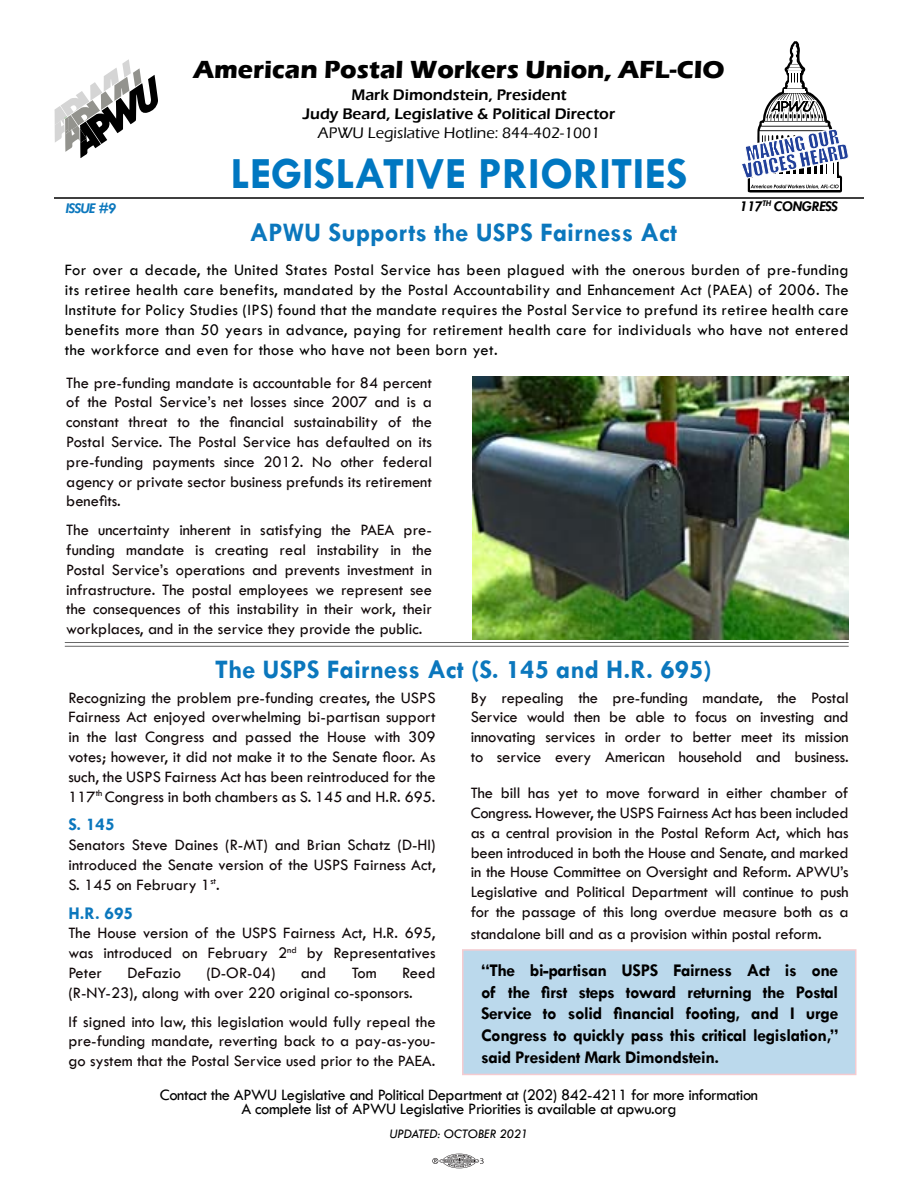
<style>
.page{position:relative;width:918px;height:1188px;background:#fff}
.page>*{position:absolute;margin:0;border:0;box-sizing:border-box;transform-origin:0 0}
.t1{font:700 45px "Tw Cen";color:#0077c1}
.t2{font:700 27px "Tw Cen";color:#0b77bd}
.t3{font:700 25.5px "Eras ITC";color:#000}
.t4{font:700 18px/21.6px "Tw Cen";letter-spacing:-.025em;color:#000;text-align:justify}
.t5{font:700 18px "Tw Cen";color:#0b77bd}
.t6{font:16.5px/19.8px "Tw Cen";color:#0f0708;text-align:justify}
.t7{font:16.5px/19.8px "Tw Cen";letter-spacing:-.025em;color:#000;text-align:center}
.t8{font:600 15.75px/18.9px "Eras ITC";color:#000;text-align:center}
.t9{font:500 15.75px "Eras ITC";color:#000}
.t10{font:italic 700 15px "Tw Cen";letter-spacing:-.025em;color:#000}
.t11{font:italic 700 15px "Tw Cen";letter-spacing:-.025em;color:#0b77bd}
.t12{font:italic 13.5px "Tw Cen";letter-spacing:-.025em;color:#000}
</style>
<div class="page">
<svg style="left:742px;top:41px;width:107px;height:152px"></svg>
<svg style="left:54px;top:59px;width:104px;height:99px"></svg>
<hr style="left:54px;top:197px;width:810px;height:2px;background:#000">
<hr style="left:65px;top:642px;width:784px;height:1px;background:#000">
<hr style="left:65px;top:646px;width:784px;height:1px;background:#000">
<div style="left:462px;top:949px;width:394px;height:126px;background:#bbd9ec"></div>
<img style="left:472px;top:376px;width:377px;height:263px">
<svg style="left:432px;top:1154px;width:52px;height:14px"></svg>
<p class="t11" style="left:66px;top:199px;width:52px">ISSUE #9</p>
<h3 class="t3" style="left:193px;top:55px;width:533px">American Postal Workers Union, AFL-CIO</h3>
<p class="t8" style="left:303px;top:86px;width:314px">Mark Dimondstein, President<br>Judy Beard, Legislative &amp; Political Director</p>
<p class="t9" style="left:318px;top:124px;width:284px">APWU Legislative Hotline: 844-402-1001</p>
<h1 class="t1" style="left:231px;top:147px;width:458px">LEGISLATIVE PRIORITIES</h1>
<h2 class="t2" style="left:250px;top:216px;width:429px">APWU Supports the USPS Fairness Act</h2>
<p class="t10" style="left:740px;top:197px;width:100px">117<sup>TH</sup> CONGRESS</p>
<p class="t7" style="left:65px;top:260px;width:786px;text-align:justify">For over a decade, the United States Postal Service has been plagued with the onerous burden of pre-funding its retiree health care benefits, mandated by the Postal Accountability and Enhancement Act (PAEA) of 2006. The Institute for Policy Studies (IPS) found that the mandate requires the Postal Service to prefund its retiree health care benefits more than 50 years in advance, paying for retirement health care for individuals who have not entered the workforce and even for those who have not been born yet.</p>
<p class="t6" style="left:66px;top:372px;width:367px">The pre-funding mandate is accountable for 84 percent of the Postal Service’s net losses since 2007 and is a constant threat to the financial sustainability of the Postal Service. The Postal Service has defaulted on its pre-funding payments since 2012. No other federal agency or private sector business prefunds its retirement benefits.</p>
<p class="t6" style="left:66px;top:520px;width:367px">The uncertainty inherent in satisfying the PAEA pre&shy;funding mandate is creating real instability in the Postal Service’s operations and prevents investment in infrastructure. The postal employees we represent see the consequences of this instability in their work, their workplaces, and in the service they provide the public.</p>
<h2 class="t2" style="left:215px;top:653px;width:498px">The USPS Fairness Act (S. 145 and H.R. 695)</h2>
<p class="t6" style="left:68px;top:687px;width:369px">Recognizing the problem pre-funding creates, the USPS Fairness Act enjoyed overwhelming bi-partisan support in the last Congress and passed the House with 309 votes; however, it did not make it to the Senate floor. As such, the USPS Fairness Act has been reintroduced for the 117<sup>th</sup> Congress in both chambers as S. 145 and H.R. 695.</p>
<p class="t5" style="left:68px;top:814px;width:48px">S. 145</p>
<p class="t6" style="left:68px;top:835px;width:369px">Senators Steve Daines (R-MT) and Brian Schatz (D-HI) introduced the Senate version of the USPS Fairness Act, S. 145 on February 1<sup>st</sup>.</p>
<p class="t5" style="left:68px;top:902px;width:66px">H.R. 695</p>
<p class="t6" style="left:68px;top:923px;width:369px">The House version of the USPS Fairness Act, H.R. 695, was introduced on February 2<sup>nd</sup> by Representatives Peter</p>
<p class="t6" style="left:128px;top:963px;width:55px">DeFazio</p>
<p class="t6" style="left:206px;top:963px;width:71px">(D-OR-04)</p>
<p class="t6" style="left:301px;top:963px;width:27px">and</p>
<p class="t6" style="left:352px;top:963px;width:27px">Tom</p>
<p class="t6" style="left:68px;top:963px;width:369px;text-indent:334px">Reed (R-NY-23), along with over 220 original co-sponsors.</p>
<p class="t6" style="left:68px;top:1011px;width:369px">If signed into law, this legislation would fully repeal the pre-funding mandate, reverting back to a pay-as-you&shy;go system that the Postal Service used prior to the PAEA.</p>
<p class="t6" style="left:471px;top:687px;width:380px">By repealing the pre-funding mandate, the Postal Service would then be able to focus on investing and innovating services in order to better meet its mission to service every American household and business.</p>
<p class="t6" style="left:471px;top:783px;width:380px">The bill has yet to move forward in either chamber of Congress. However, the USPS Fairness Act has been included as a central provision in the Postal Reform Act, which has been introduced in both the House and Senate, and marked in the House Committee on Oversight and Reform. APWU’s Legislative and Political Department will continue to push for the passage of this long overdue measure both as a</p>
<p class="t6" style="left:471px;top:924px;width:353px">standalone bill and as a provision within postal reform.</p>
<p class="t4" style="left:481px;top:959px;width:359px">“The bi-partisan USPS Fairness Act is one of the first steps toward returning the Postal Service to solid financial footing, and I urge Congress to quickly pass this critical legislation,” said President Mark Dimondstein.</p>
<p class="t7" style="left:160px;top:1088px;width:600px;line-height:13.5px">Contact the APWU Legislative and Political Department at (202) 842-4211 for more information<br>A complete list of APWU Legislative Priorities is available at apwu.org</p>
<p class="t12" style="left:390px;top:1125px;width:140px">UPDATED: OCTOBER 2021</p>
</div>
